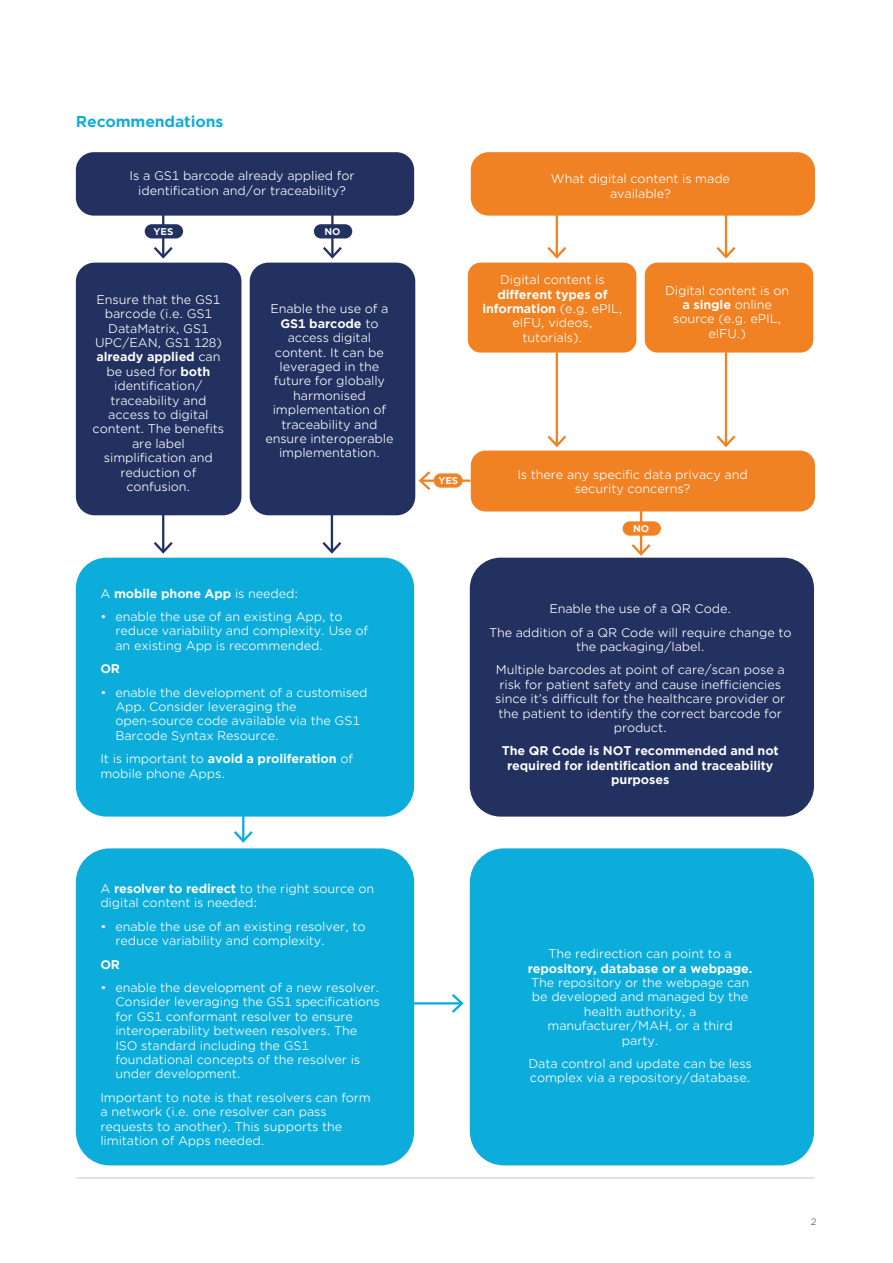
<style>
.page{position:relative;width:893px;height:1263px;background:#fff}
.page>*{position:absolute;margin:0;border:0;box-sizing:border-box;transform-origin:0 0}
.t1{font:700 15px "Gotham Office";letter-spacing:-.01em;color:#0cadda}
.t2{font:12px/14.4px "Gotham Office";letter-spacing:-.01em;color:#fff;text-align:center}
.t3{font:700 12px/14.4px "Gotham Office";letter-spacing:-.01em;color:#fff;text-align:center}
.t4{font:700 9.3px "Gotham Office";letter-spacing:-.01em;color:#fff}
.t5{font:9px "Gotham Office";color:#575756}
.s1{font-weight:700}
.s2{font-weight:400}
</style>
<div class="page">
<div style="left:76px;top:152px;width:338px;height:64px;background:#223160;border-radius:18px"></div>
<div style="left:471px;top:152px;width:344px;height:64px;background:#f08224;border-radius:18px"></div>
<div style="left:471px;top:451px;width:344px;height:60px;background:#f08224;border-radius:15px"></div>
<div style="left:76px;top:558px;width:338px;height:258px;background:#0cadda;border-radius:31px"></div>
<div style="left:470px;top:558px;width:344px;height:258px;background:#223160;border-radius:31px"></div>
<div style="left:76px;top:848px;width:338px;height:317px;background:#0cadda;border-radius:34px"></div>
<div style="left:470px;top:848px;width:344px;height:317px;background:#0cadda;border-radius:34px"></div>
<div style="left:76px;top:263px;width:165px;height:252px;background:#223160;border-radius:19px"></div>
<div style="left:250px;top:263px;width:165px;height:252px;background:#223160;border-radius:19px"></div>
<div style="left:468px;top:263px;width:168px;height:90px;background:#f08224;border-radius:13px"></div>
<div style="left:645px;top:263px;width:168px;height:90px;background:#f08224;border-radius:13px"></div>
<hr style="left:76px;top:1177px;width:738px;height:1px;background:#c6c6c6">
<hr style="left:162px;top:216px;width:2px;height:40px;background:#223160">
<svg style="left:154px;top:247px;width:19px;height:12px"></svg>
<hr style="left:162px;top:511px;width:2px;height:40px;background:#223160">
<svg style="left:154px;top:542px;width:19px;height:12px"></svg>
<hr style="left:331px;top:511px;width:2px;height:40px;background:#223160">
<svg style="left:322px;top:542px;width:19px;height:12px"></svg>
<hr style="left:242px;top:816px;width:2px;height:24px;background:#0cadda">
<svg style="left:234px;top:831px;width:19px;height:12px"></svg>
<hr style="left:415px;top:1002px;width:46px;height:2px;background:#0cadda">
<svg style="left:452px;top:994px;width:12px;height:19px"></svg>
<div style="left:145px;top:224px;width:38px;height:14px;background:#223160;border-radius:7px"></div>
<hr style="left:331px;top:216px;width:3px;height:40px;background:#223160">
<svg style="left:323px;top:247px;width:19px;height:12px"></svg>
<hr style="left:421px;top:479px;width:49px;height:3px;background:#f08224">
<svg style="left:419px;top:471px;width:11px;height:19px"></svg>
<hr style="left:556px;top:216px;width:2px;height:40px;background:#f08224">
<svg style="left:547px;top:247px;width:19px;height:12px"></svg>
<hr style="left:725px;top:216px;width:2px;height:40px;background:#f08224">
<svg style="left:716px;top:247px;width:19px;height:12px"></svg>
<hr style="left:556px;top:353px;width:2px;height:92px;background:#f08224">
<svg style="left:547px;top:435px;width:19px;height:12px"></svg>
<hr style="left:725px;top:353px;width:2px;height:92px;background:#f08224">
<svg style="left:716px;top:435px;width:19px;height:12px"></svg>
<div style="left:314px;top:224px;width:38px;height:14px;background:#223160;border-radius:7px"></div>
<hr style="left:640px;top:508px;width:2px;height:45px;background:#f08224">
<svg style="left:632px;top:544px;width:18px;height:12px"></svg>
<div style="left:623px;top:521px;width:38px;height:15px;background:#f08224;border-radius:7px"></div>
<div style="left:434px;top:473px;width:29px;height:15px;background:#f08224;border-radius:7px"></div>
<p class="t1" style="left:76px;top:111px;width:149px">Recommendations</p>
<p class="t2" style="left:130px;top:168px;width:226px">Is a GS1 barcode already applied for identification and/or traceability?</p>
<p class="t2" style="left:551px;top:171px;width:181px">What digital content is made available?</p>
<p class="t4" style="left:154px;top:225px;width:21px">YES</p>
<p class="t4" style="left:325px;top:225px;width:18px">NO</p>
<p class="t2" style="left:93px;top:292px;width:133px">Ensure that the GS1 barcode (i.e. GS1<br>DataMatrix, GS1<br>UPC/EAN, GS1 128) <span class="s1">already applied</span> can be used for <span class="s1">both </span>identification/ traceability and access to digital content. The benefits are label simplification and reduction of confusion.</p>
<p class="t2" style="left:265px;top:301px;width:130px">Enable the use of a<br><span class="s1">GS1 barcode</span> to access digital content. It can be leveraged in the future for globally harmonised implementation of traceability and ensure interoperable implementation.</p>
<p class="t3" style="left:100px;top:586px;width:199px"><span class="s2">A</span> mobile phone App <span class="s2">is needed:</span></p>
<p class="t2" style="left:115px;top:609px;width:254px;text-align:left;text-indent:-15px">• enable the use of an existing App, to reduce variability and complexity. Use of an existing App is recommended.</p>
<p class="t3" style="left:100px;top:661px;width:21px">OR</p>
<p class="t2" style="left:115px;top:685px;width:254px;text-align:left;text-indent:-15px">• enable the development of a customised App. Consider leveraging the open-source code available via the GS1<br>Barcode Syntax Resource.</p>
<p class="t2" style="left:100px;top:751px;width:254px;text-align:left">It is important to <span class="s1">avoid a proliferation</span> of mobile phone Apps.</p>
<p class="t2" style="left:500px;top:272px;width:106px">Digital content is</p>
<p class="t2" style="left:482px;top:287px;width:142px"><span class="s1">different types of information</span> (e.g. ePIL, eIFU, videos, tutorials).</p>
<p class="t2" style="left:665px;top:283px;width:126px">Digital content is on <span class="s1">a single</span> online source (e.g. ePIL, eIFU.)</p>
<p class="t4" style="left:439px;top:474px;width:21px">YES</p>
<p class="t2" style="left:517px;top:467px;width:232px">Is there any specific data privacy and security concerns?</p>
<p class="t4" style="left:633px;top:522px;width:18px">NO</p>
<p class="t2" style="left:489px;top:597px;width:304px;line-height:23.4px">Enable the use of a QR Code.<br>The addition of a QR Code will require change to</p>
<p class="t2" style="left:496px;top:635px;width:290px;line-height:23.4px">the packaging/label.<br>Multiple barcodes at point of care/scan pose a</p>
<p class="t2" style="left:495px;top:677px;width:292px">risk for patient safety and cause inefficiencies since it’s difficult for the healthcare provider or the patient to identify the correct barcode for product.</p>
<p class="t3" style="left:502px;top:744px;width:279px">The QR Code is NOT recommended and not required for identification and traceability purposes</p>
<p class="t2" style="left:100px;top:881px;width:275px;text-align:left">A <span class="s1">resolver to redirect</span> to the right source on digital content is needed:</p>
<p class="t2" style="left:115px;top:919px;width:252px;text-align:left;text-indent:-15px">• enable the use of an existing resolver, to reduce variability and complexity.</p>
<p class="t3" style="left:100px;top:957px;width:21px">OR</p>
<p class="t2" style="left:115px;top:980px;width:266px;text-align:left;text-indent:-15px">• enable the development of a new resolver.<br>Consider leveraging the GS1 specifications for GS1 conformant resolver to ensure interoperability between resolvers. The ISO standard including the GS1 foundational concepts of the resolver is under development.</p>
<p class="t2" style="left:100px;top:1090px;width:272px;text-align:left">Important to note is that resolvers can form a network (i.e. one resolver can pass requests to another). This supports the limitation of Apps needed.</p>
<p class="t2" style="left:548px;top:946px;width:185px">The redirection can point to a</p>
<p class="t3" style="left:528px;top:961px;width:226px">repository, database or a webpage.</p>
<p class="t2" style="left:531px;top:975px;width:219px">The repository or the webpage can be developed and managed by the health authority, a manufacturer/MAH, or a third party.</p>
<p class="t2" style="left:528px;top:1056px;width:225px;text-align:left">Data control and update can be less complex via a repository/database.</p>
<p class="t5" style="left:811px;top:1215px;width:7px">2</p>
</div>
